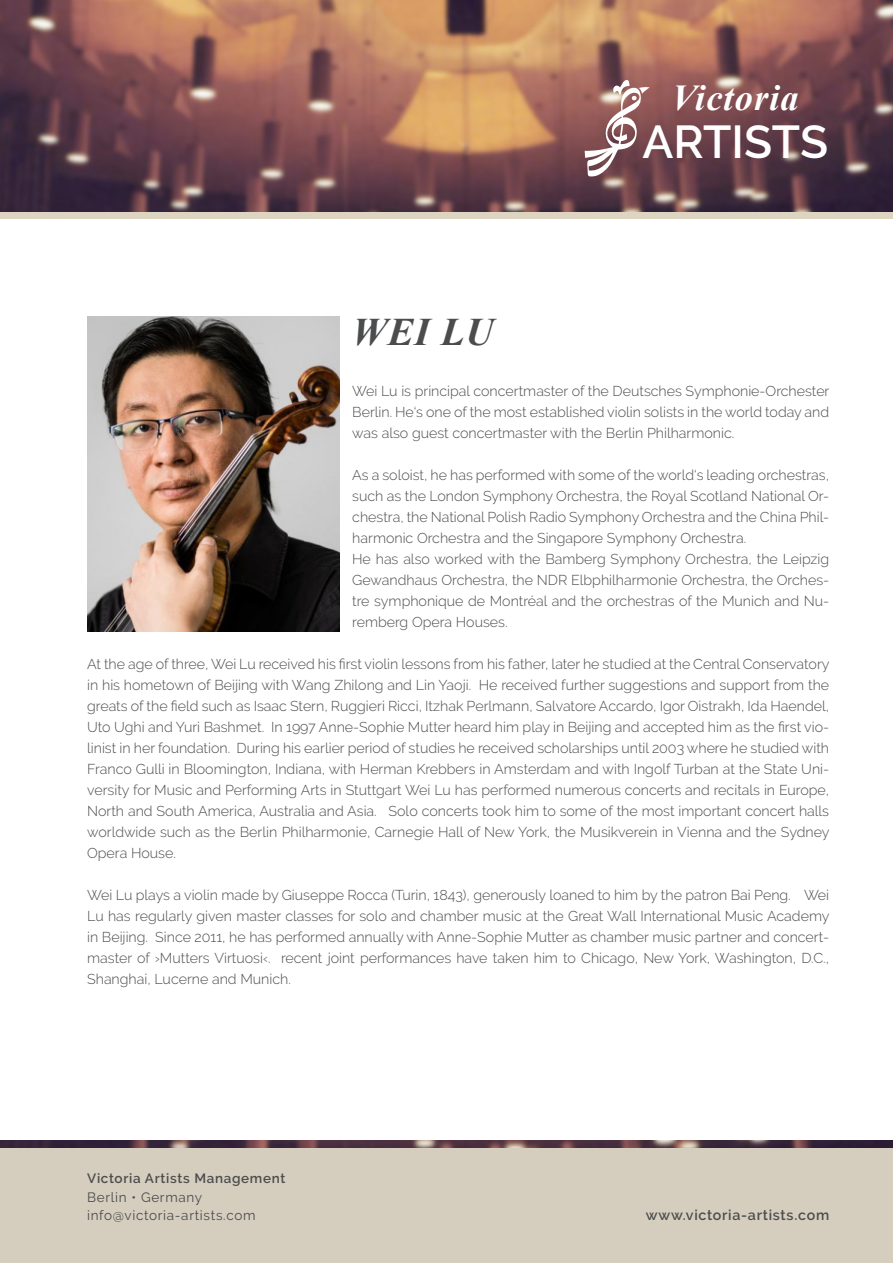
<style>
.page{position:relative;width:893px;height:1263px;background:#fff}
.page>*{position:absolute;margin:0;border:0;box-sizing:border-box;transform-origin:0 0}
.t1{font:600 45.9px "Raleway";color:#fff}
.t2{font:italic 700 39px "Times New Roman";color:#4b4c4d}
.t3{font:italic 700 36.45px "Times New Roman";letter-spacing:.03em;color:#fff}
.t4{font:300 14.25px/21px "Raleway";color:#4b4c4d;text-align:justify}
.t5{font:600 14.25px "Raleway";letter-spacing:.05em;color:#4b4c4d}
.t6{font:13.5px/18px "Raleway";letter-spacing:.05em;color:#4b4c4d}
.t7{font:600 13.5px "Raleway";letter-spacing:.05em;color:#4b4c4d}
</style>
<div class="page">
<img style="left:0;top:0;width:893px;height:213px">
<img style="left:0;top:1141px;width:893px;height:7px">
<div style="left:0;top:1148px;width:893px;height:115px;background:#d5cdbe"></div>
<div style="left:0;top:213px;width:893px;height:6px;background:#ddd4c2"></div>
<svg style="left:585px;top:79px;width:65px;height:98px"></svg>
<img style="left:87px;top:317px;width:252px;height:314px">
<p class="t2" style="left:352px;top:305px;width:143px">WEI LU</p>
<h3 class="t3" style="left:672px;top:73px;width:129px">Victoria</h3>
<h1 class="t1" style="left:642px;top:115px;width:187px">ARTISTS</h1>
<p class="t4" style="left:352px;top:380px;width:479px">Wei Lu is principal concertmaster of the Deutsches Symphonie-Orchester Berlin. He‘s one of the most established violin solists in the world today and was also guest concertmaster with the Berlin Philharmonic.</p>
<p class="t4" style="left:352px;top:464px;width:478px">As a soloist, he has performed with some of the world‘s leading orchestras, such as the London Symphony Orchestra, the Royal Scotland National Or&shy;chestra, the National Polish Radio Symphony Orchestra and the China Phil&shy;harmonic Orchestra and the Singapore Symphony Orchestra.</p>
<p class="t4" style="left:352px;top:548px;width:478px">He has also worked with the Bamberg Symphony Orchestra, the Leipzig Gewandhaus Orchestra, the NDR Elbphilharmonie Orchestra, the Orches&shy;tre symphonique de Montréal and the orchestras of the Munich and Nu&shy;remberg Opera Houses.</p>
<p class="t4" style="left:87px;top:653px;width:744px">At the age of three, Wei Lu received his first violin lessons from his father, later he studied at the Central Conservatory in his hometown of Beijing with Wang Zhilong and Lin Yaoji. He received further suggestions and support from the greats of the field such as Isaac Stern, Ruggieri Ricci, Itzhak Perlmann, Salvatore Accardo, Igor Oistrakh, Ida Haendel, Uto Ughi and Yuri Bashmet. In 1997 Anne-Sophie Mutter heard him play in Beijing and accepted him as the first vio&shy;linist in her foundation. During his earlier period of studies he received scholarships until 2003 where he studied with Franco Gulli in Bloomington, Indiana, with Herman Krebbers in Amsterdam and with Ingolf Turban at the State Uni&shy;versity for Music and Performing Arts in Stuttgart Wei Lu has performed numerous concerts and recitals in Europe, North and South America, Australia and Asia. Solo concerts took him to some of the most important concert halls worldwide such as the Berlin Philharmonie, Carnegie Hall of New York, the Musikverein in Vienna and the Sydney Opera House.</p>
<p class="t4" style="left:87px;top:884px;width:744px">Wei Lu plays a violin made by Giuseppe Rocca (Turin, 1843), generously loaned to him by the patron Bai Peng. Wei Lu has regularly given master classes for solo and chamber music at the Great Wall International Music Academy in Beijing. Since 2011, he has performed annually with Anne-Sophie Mutter as chamber music partner and concert&shy;master of ›Mutters Virtuosi‹. recent joint performances have taken him to Chicago, New York, Washington, D.C., Shanghai, Lucerne and Munich.</p>
<p class="t7" style="left:87px;top:1170px;width:200px">Victoria Artists Management</p>
<p class="t6" style="left:87px;top:1188px;width:170px">Berlin • Germany info@victoria-artists.com</p>
<p class="t5" style="left:646px;top:1206px;width:185px">www.victoria-artists.com</p>
</div>
